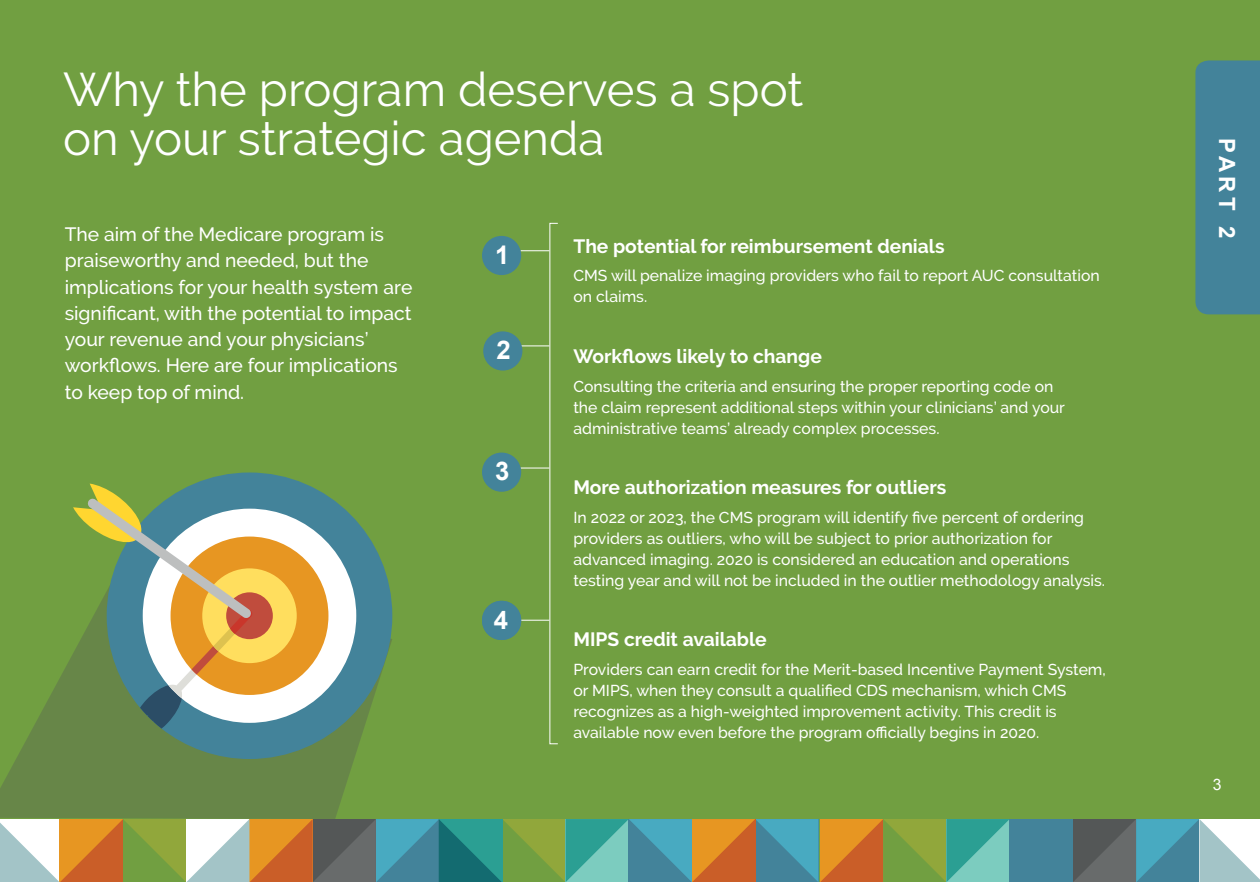
<style>
.page{position:relative;width:1260px;height:882px;background:#719f41}
.page>*{position:absolute;margin:0;border:0;box-sizing:border-box;transform-origin:0 0}
.t1{font:47.25px/49px "Raleway";color:#fff}
.t2{font:700 25.72px "Arial";color:#fff}
.t3{font:700 22.4px "Arial";color:#fff}
.t4{font:500 19.25px/26.2px "Raleway";color:#fff}
.t5{font:700 19.25px "Raleway";color:#fff}
.t6{font:500 15.75px/21px "Raleway";color:#fff}
.t7{font:15.75px "Arial";color:#fff}
</style>
<div class="page">
<div style="left:1195px;top:60px;width:65px;height:254px;background:#43839a"></div>
<div style="left:1010px;top:819px;width:63px;height:63px;background:#43839a"></div>
<svg style="left:1073px;top:819px;width:187px;height:63px;background:#7a9ca4"></svg>
<svg style="left:0;top:819px;width:1010px;height:63px;background:#889973"></svg>
<svg style="left:0;top:654px;width:354px;height:165px;fill:#678648"></svg>
<svg style="left:521px;top:250px;width:28px;height:1px"></svg>
<svg style="left:521px;top:345px;width:28px;height:1px"></svg>
<svg style="left:521px;top:468px;width:28px;height:1px"></svg>
<svg style="left:521px;top:620px;width:28px;height:1px"></svg>
<div style="left:483px;top:331px;width:39px;height:40px;background:#43839a;border-radius:50%"></div>
<div style="left:482px;top:236px;width:39px;height:39px;background:#43839a;border-radius:50%"></div>
<div style="left:482px;top:601px;width:39px;height:39px;background:#43839a;border-radius:50%"></div>
<div style="left:482px;top:453px;width:39px;height:39px;background:#43839a;border-radius:50%"></div>
<svg style="left:107px;top:472px;width:285px;height:287px;fill:#43839a"></svg>
<div style="left:143px;top:509px;width:213px;height:214px;background:#fff;border-radius:50%"></div>
<div style="left:171px;top:537px;width:157px;height:158px;background:#e79622;border-radius:50%"></div>
<div style="left:202px;top:568px;width:95px;height:95px;background:#ffde5e;border-radius:50%"></div>
<div style="left:226px;top:592px;width:47px;height:47px;background:#c04c3d;border-radius:50%"></div>
<svg style="left:73px;top:484px;width:180px;height:245px"></svg>
<h1 class="t1" style="left:63px;top:65px;width:742px">Why the program deserves a spot on your strategic agenda</h1>
<p class="t4" style="left:65px;top:221px;width:349px">The aim of the Medicare program is praiseworthy and needed, but the implications for your health system are significant, with the potential to impact your revenue and your physicians’ workflows. Here are four implications to keep top of mind.</p>
<h2 class="t2" style="left:495px;top:238px;width:16px">1</h2>
<h2 class="t2" style="left:496px;top:333px;width:16px">2</h2>
<h2 class="t2" style="left:495px;top:455px;width:16px">3</h2>
<h2 class="t2" style="left:494px;top:603px;width:16px">4</h2>
<p class="t5" style="left:573px;top:235px;width:373px">The potential for reimbursement denials</p>
<p class="t6" style="left:573px;top:265px;width:528px">CMS will penalize imaging providers who fail to report AUC consultation on claims.</p>
<p class="t5" style="left:573px;top:345px;width:250px">Workflows likely to change</p>
<p class="t6" style="left:573px;top:376px;width:493px">Consulting the criteria and ensuring the proper reporting code on the claim represent additional steps within your clinicians’ and your administrative teams’ already complex processes.</p>
<p class="t5" style="left:573px;top:476px;width:374px">More authorization measures for outliers</p>
<p class="t6" style="left:573px;top:507px;width:533px">In 2022 or 2023, the CMS program will identify five percent of ordering providers as outliers, who will be subject to prior authorization for advanced imaging. 2020 is considered an education and operations testing year and will not be included in the outlier methodology analysis.</p>
<p class="t5" style="left:573px;top:629px;width:195px">MIPS credit available</p>
<p class="t6" style="left:573px;top:659px;width:534px">Providers can earn credit for the Merit-based Incentive Payment System, or MIPS, when they consult a qualified CDS mechanism, which CMS recognizes as a high-weighted improvement activity. This credit is available now even before the program officially begins in 2020.</p>
<h3 class="t3" style="left:1242px;top:138px;width:102px;rotate:90deg">PART 2</h3>
<p class="t7" style="left:1213px;top:774px;width:10px">3</p>
</div>
